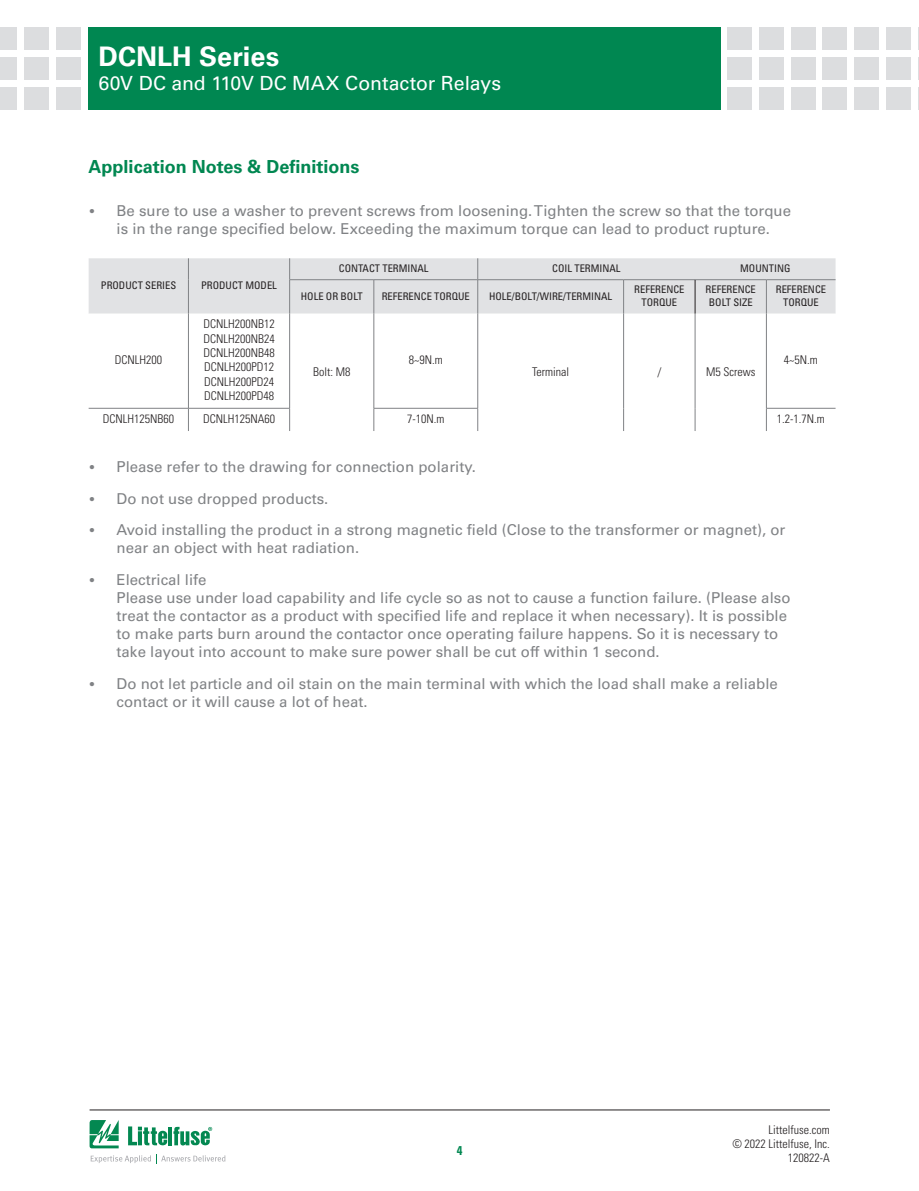
<style>
.page{position:relative;width:919px;height:1191px;background:#fff}
.page>*{position:absolute;margin:0;border:0;box-sizing:border-box;transform-origin:0 0}
.Head_Large{font:700 27px "Univers LT Std";color:#fff}
.Head_Large-2{font:19.5px "Univers LT Std";color:#fff}
.Green_Subheads{font:700 18px "Univers LT Std";color:#008751}
.t1{font:15px/18px "Univers LT Std";color:#808285}
.t2{font:700 condensed 12.75px "Univers LT Std";color:#008751}
.段落样式1{font:300 condensed 12px/14.4px "Univers LT Std";color:#231f20;text-align:right}
.段落样式1-2{font:condensed 10.5px/12.6px "Univers LT Std";color:#231f20;text-align:center}
.s1{font-family:"Times"}
</style>
<div class="page">
<div style="left:56px;top:27px;width:25px;height:23px;background:#dcdddf"></div>
<div style="left:56px;top:57px;width:25px;height:23px;background:#dcdddf"></div>
<div style="left:56px;top:87px;width:25px;height:22px;background:#dcdddf"></div>
<div style="left:24px;top:27px;width:25px;height:23px;background:#dcdddf"></div>
<div style="left:24px;top:57px;width:25px;height:23px;background:#dcdddf"></div>
<div style="left:24px;top:87px;width:25px;height:22px;background:#dcdddf"></div>
<div style="left:0;top:27px;width:17px;height:23px;background:#dcdddf"></div>
<div style="left:0;top:57px;width:17px;height:23px;background:#dcdddf"></div>
<div style="left:0;top:87px;width:17px;height:22px;background:#dcdddf"></div>
<div style="left:727px;top:27px;width:24px;height:23px;background:#dcdddf"></div>
<div style="left:727px;top:57px;width:24px;height:23px;background:#dcdddf"></div>
<div style="left:727px;top:87px;width:24px;height:22px;background:#dcdddf"></div>
<div style="left:758px;top:27px;width:25px;height:23px;background:#dcdddf"></div>
<div style="left:758px;top:57px;width:25px;height:23px;background:#dcdddf"></div>
<div style="left:758px;top:87px;width:25px;height:22px;background:#dcdddf"></div>
<div style="left:790px;top:27px;width:25px;height:23px;background:#dcdddf"></div>
<div style="left:790px;top:57px;width:25px;height:23px;background:#dcdddf"></div>
<div style="left:790px;top:87px;width:25px;height:22px;background:#dcdddf"></div>
<div style="left:854px;top:27px;width:25px;height:23px;background:#dcdddf"></div>
<div style="left:854px;top:57px;width:25px;height:23px;background:#dcdddf"></div>
<div style="left:854px;top:87px;width:25px;height:22px;background:#dcdddf"></div>
<div style="left:822px;top:27px;width:25px;height:23px;background:#dcdddf"></div>
<div style="left:822px;top:57px;width:25px;height:23px;background:#dcdddf"></div>
<div style="left:822px;top:87px;width:25px;height:22px;background:#dcdddf"></div>
<div style="left:886px;top:27px;width:24px;height:23px;background:#dcdddf"></div>
<div style="left:886px;top:57px;width:24px;height:23px;background:#dcdddf"></div>
<div style="left:886px;top:87px;width:24px;height:22px;background:#dcdddf"></div>
<svg style="left:918px;top:27px;width:1px;height:23px"></svg>
<svg style="left:918px;top:57px;width:1px;height:23px"></svg>
<svg style="left:918px;top:87px;width:1px;height:22px"></svg>
<div style="left:88px;top:27px;width:633px;height:82px;background:#008751"></div>
<hr style="left:90px;top:1109px;width:739px;height:1px;background:#231f20">
<svg style="left:90px;top:1120px;width:135px;height:43px"></svg>
<svg style="left:89px;top:314px;width:746px;height:117px"></svg>
<div style="left:89px;top:258px;width:746px;height:56px;background:#e1e2e4"></div>
<hr style="left:188px;top:280px;width:1px;height:34px;background:#808285">
<hr style="left:289px;top:280px;width:1px;height:34px;background:#808285">
<hr style="left:373px;top:280px;width:1px;height:34px;background:#808285">
<hr style="left:477px;top:280px;width:1px;height:34px;background:#808285">
<hr style="left:623px;top:280px;width:1px;height:34px;background:#808285">
<hr style="left:766px;top:280px;width:1px;height:34px;background:#808285">
<hr style="left:289px;top:279px;width:85px;height:1px;background:#808285">
<hr style="left:374px;top:279px;width:103px;height:1px;background:#808285">
<hr style="left:477px;top:279px;width:146px;height:1px;background:#808285">
<hr style="left:623px;top:279px;width:72px;height:1px;background:#808285">
<hr style="left:188px;top:314px;width:1px;height:94px;background:#808285">
<hr style="left:289px;top:314px;width:1px;height:94px;background:#808285">
<hr style="left:373px;top:314px;width:1px;height:94px;background:#808285">
<hr style="left:477px;top:314px;width:1px;height:94px;background:#808285">
<hr style="left:623px;top:314px;width:1px;height:94px;background:#808285">
<hr style="left:766px;top:314px;width:1px;height:94px;background:#808285">
<svg style="left:188px;top:409px;width:1px;height:22px"></svg>
<svg style="left:289px;top:409px;width:1px;height:22px"></svg>
<svg style="left:373px;top:409px;width:1px;height:22px"></svg>
<svg style="left:477px;top:409px;width:1px;height:22px"></svg>
<svg style="left:623px;top:408px;width:1px;height:23px"></svg>
<svg style="left:766px;top:409px;width:1px;height:22px"></svg>
<hr style="left:89px;top:408px;width:99px;height:1px;background:#808285">
<hr style="left:188px;top:408px;width:102px;height:1px;background:#808285">
<hr style="left:373px;top:408px;width:105px;height:1px;background:#808285">
<hr style="left:766px;top:408px;width:69px;height:1px;background:#808285">
<hr style="left:695px;top:279px;width:71px;height:1px;background:#808285">
<hr style="left:766px;top:279px;width:69px;height:1px;background:#808285">
<hr style="left:694px;top:280px;width:1px;height:34px;background:#231f20">
<hr style="left:694px;top:314px;width:1px;height:94px;background:#808285">
<svg style="left:694px;top:408px;width:1px;height:23px"></svg>
<p class="Head_Large" style="left:98px;top:41px;width:182px">DCNLH Series</p>
<p class="Head_Large-2" style="left:98px;top:71px;width:404px">60V DC and 110V DC MAX Contactor Relays</p>
<p class="Green_Subheads" style="left:89px;top:156px;width:272px">Application Notes &amp; Definitions</p>
<p class="t1" style="left:90px;top:202px;width:703px;text-align:center"><span class="s1">•</span> Be sure to use a washer to prevent screws from loosening. Tighten the screw so that the torque is in the range specified below. Exceeding the maximum torque can lead to product rupture.</p>
<p class="段落样式1-2" style="left:101px;top:279px;width:77px">PRODUCT SERIES</p>
<p class="段落样式1-2" style="left:201px;top:279px;width:77px">PRODUCT MODEL</p>
<p class="段落样式1" style="left:115px;top:353px;width:49px">DCNLH200</p>
<p class="段落样式1" style="left:203px;top:317px;width:73px;text-align:justify">DCNLH200NB12<br>DCNLH200NB24<br>DCNLH200NB48<br>DCNLH200PD12<br>DCNLH200PD24<br>DCNLH200PD48</p>
<p class="段落样式1-2" style="left:339px;top:262px;width:91px">CONTACT TERMINAL</p>
<p class="段落样式1-2" style="left:552px;top:262px;width:70px">COIL TERMINAL</p>
<p class="段落样式1-2" style="left:740px;top:262px;width:52px">MOUNTING</p>
<p class="段落样式1-2" style="left:301px;top:289px;width:63px">HOLE OR BOLT</p>
<p class="段落样式1-2" style="left:381px;top:289px;width:90px">REFERENCE TORQUE</p>
<p class="段落样式1-2" style="left:489px;top:289px;width:125px">HOLE/BOLT/WIRE/TERMINAL</p>
<p class="段落样式1-2" style="left:634px;top:283px;width:52px">REFERENCE<br>TORQUE</p>
<p class="段落样式1-2" style="left:705px;top:283px;width:52px">REFERENCE<br>BOLT SIZE</p>
<p class="段落样式1-2" style="left:775px;top:283px;width:52px">REFERENCE<br>TORQUE</p>
<p class="段落样式1" style="left:313px;top:364px;width:39px">Bolt: M8</p>
<p class="段落样式1" style="left:409px;top:353px;width:35px">8~9N.m</p>
<p class="段落样式1" style="left:532px;top:364px;width:39px">Terminal</p>
<p class="段落样式1" style="left:657px;top:364px;width:5px">/</p>
<p class="段落样式1" style="left:706px;top:364px;width:51px">M5 Screws</p>
<p class="段落样式1" style="left:784px;top:353px;width:35px">4~5N.m</p>
<p class="段落样式1" style="left:103px;top:411px;width:73px">DCNLH125NB60</p>
<p class="段落样式1" style="left:203px;top:411px;width:73px">DCNLH125NA60</p>
<p class="段落样式1" style="left:407px;top:411px;width:39px">7-10N.m</p>
<p class="段落样式1" style="left:777px;top:411px;width:49px">1.2-1.7N.m</p>
<p class="t1" style="left:90px;top:458px;width:388px"><span class="s1">•</span> Please refer to the drawing for connection polarity.</p>
<p class="t1" style="left:90px;top:490px;width:240px"><span class="s1">•</span> Do not use dropped products.</p>
<p class="t1" style="left:117px;top:521px;width:670px;text-indent:-27px"><span class="s1">•</span> Avoid installing the product in a strong magnetic field (Close to the transformer or magnet), or near an object with heat radiation.</p>
<p class="t1" style="left:117px;top:571px;width:675px;text-indent:-27px"><span class="s1">•</span> Electrical life<br>Please use under load capability and life cycle so as not to cause a function failure. (Please also treat the contactor as a product with specified life and replace it when necessary). It is possible to make parts burn around the contactor once operating failure happens. So it is necessary to take layout into account to make sure power shall be cut off within 1 second.</p>
<p class="t1" style="left:117px;top:674px;width:662px;text-indent:-27px"><span class="s1">•</span> Do not let particle and oil stain on the main terminal with which the load shall make a reliable contact or it will cause a lot of heat.</p>
<p class="t2" style="left:456px;top:1142px;width:7px">4</p>
<p class="段落样式1" style="left:732px;top:1122px;width:99px">Littelfuse.com<br>© 2022 Littelfuse, Inc.<br>120822-A</p>
</div>
